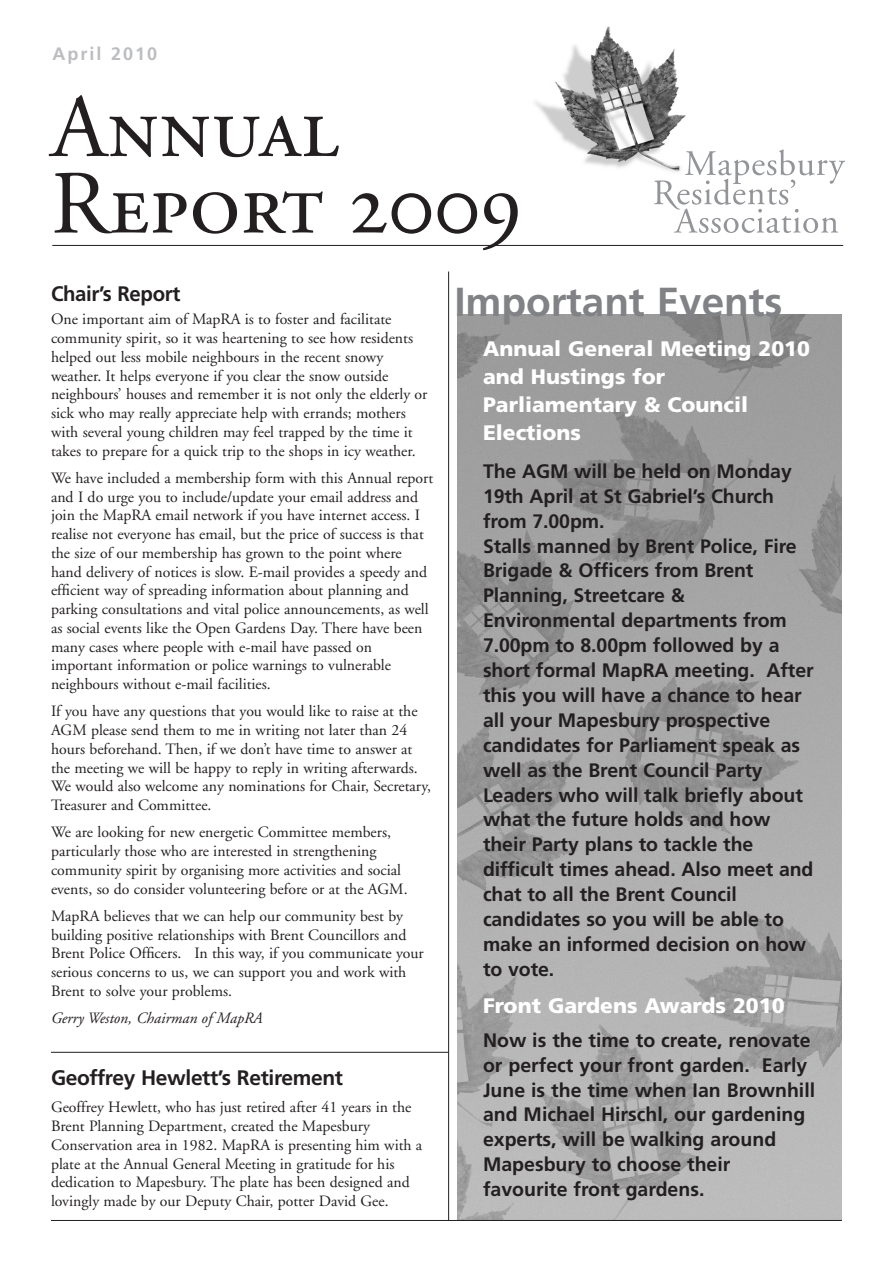
<style>
.page{position:relative;width:893px;height:1263px;background:#fff}
.page>*{position:absolute;margin:0;border:0;box-sizing:border-box;transform-origin:0 0}
.t1{font:90px/76.5px "Adobe Garamond Regular SC";color:#231f20}
.t2{font:700 40.5px "Frutiger";letter-spacing:-.005em;color:#808285}
.t3{font:900 21px/27.9px "Frutiger";color:#fff}
.t4{font:700 21px "Frutiger";letter-spacing:-.015em;color:#231f20}
.t5{font:700 19.5px/24.9px "Frutiger";letter-spacing:-.005em;color:#231f20}
.t6{font:700 18px "Frutiger";letter-spacing:.11em;color:#bcbdc0}
.t7{font:15.75px/18.8px "Adobe Garamond";color:#231f20}
.t8{font:italic 15.75px "Adobe Garamond";color:#231f20}
</style>
<div class="page">
<img style="left:457px;top:315px;width:385px;height:905px">
<img style="left:535px;top:26px;width:151px;height:142px">
<svg style="left:654px;top:149px;width:191px;height:84px"></svg>
<hr style="left:52px;top:245px;width:791px;height:1px;background:#231f20">
<hr style="left:448px;top:271px;width:1px;height:949px;background:#231f20">
<hr style="left:51px;top:1220px;width:791px;height:1px;background:#231f20">
<hr style="left:51px;top:1052px;width:398px;height:1px;background:#231f20">
<p class="t6" style="left:53px;top:46px;width:106px">April 2010</p>
<h1 class="t1" style="left:51px;top:97px;width:473px">Annual<br>Report 2009</h1>
<h2 class="t2" style="left:454px;top:285px;width:329px">Important Events</h2>
<h3 class="t3" style="left:483px;top:336px;width:328px">Annual General Meeting 2010 and Hustings for<br>Parliamentary &amp; Council<br>Elections</h3>
<p class="t5" style="left:483px;top:460px;width:332px">The AGM will be held on Monday<br>19th April at St Gabriel’s Church from 7.00pm.<br>Stalls manned by Brent Police, Fire<br>Brigade &amp; Officers from Brent<br>Planning, Streetcare &amp;<br>Environmental departments from<br>7.00pm to 8.00pm followed by a short formal MapRA meeting. After this you will have a chance to hear all your Mapesbury prospective candidates for Parliament speak as well as the Brent Council Party<br>Leaders who will talk briefly about what the future holds and how their Party plans to tackle the difficult times ahead. Also meet and chat to all the Brent Council candidates so you will be able to make an informed decision on how to vote.</p>
<h3 class="t3" style="left:483px;top:993px;width:303px">Front Gardens Awards 2010</h3>
<p class="t5" style="left:483px;top:1029px;width:334px">Now is the time to create, renovate or perfect your front garden. Early<br>June is the time when Ian Brownhill and Michael Hirschl, our gardening experts, will be walking around<br>Mapesbury to choose their favourite front gardens.</p>
<h3 class="t4" style="left:51px;top:286px;width:131px">Chair’s Report</h3>
<p class="t7" style="left:51px;top:311px;width:378px">One important aim of MapRA is to foster and facilitate community spirit, so it was heartening to see how residents helped out less mobile neighbours in the recent snowy weather. It helps everyone if you clear the snow outside neighbours’ houses and remember it is not only the elderly or sick who may really appreciate help with errands; mothers with several young children may feel trapped by the time it takes to prepare for a quick trip to the shops in icy weather.</p>
<p class="t7" style="left:51px;top:470px;width:384px">We have included a membership form with this Annual report and I do urge you to include/update your email address and join the MapRA email network if you have internet access. I realise not everyone has email, but the price of success is that the size of our membership has grown to the point where hand delivery of notices is slow. E-mail provides a speedy and efficient way of spreading information about planning and parking consultations and vital police announcements, as well as social events like the Open Gardens Day. There have been many cases where people with e-mail have passed on important information or police warnings to vulnerable neighbours without e-mail facilities.</p>
<p class="t7" style="left:51px;top:703px;width:381px">If you have any questions that you would like to raise at the AGM please send them to me in writing not later than 24 hours beforehand. Then, if we don’t have time to answer at the meeting we will be happy to reply in writing afterwards.<br>We would also welcome any nominations for Chair, Secretary, Treasurer and Committee.</p>
<p class="t7" style="left:51px;top:824px;width:358px">We are looking for new energetic Committee members, particularly those who are interested in strengthening community spirit by organising more activities and social events, so do consider volunteering before or at the AGM.</p>
<p class="t7" style="left:51px;top:908px;width:374px">MapRA believes that we can help our community best by building positive relationships with Brent Councillors and Brent Police Officers. In this way, if you communicate your serious concerns to us, we can support you and work with Brent to solve your problems.</p>
<p class="t8" style="left:51px;top:1012px;width:213px">Gerry Weston, Chairman of MapRA</p>
<h3 class="t4" style="left:51px;top:1069px;width:294px">Geoffrey Hewlett’s Retirement</h3>
<p class="t7" style="left:51px;top:1099px;width:373px">Geoffrey Hewlett, who has just retired after 41 years in the Brent Planning Department, created the Mapesbury Conservation area in 1982. MapRA is presenting him with a plate at the Annual General Meeting in gratitude for his dedication to Mapesbury. The plate has been designed and lovingly made by our Deputy Chair, potter David Gee.</p>
</div>
